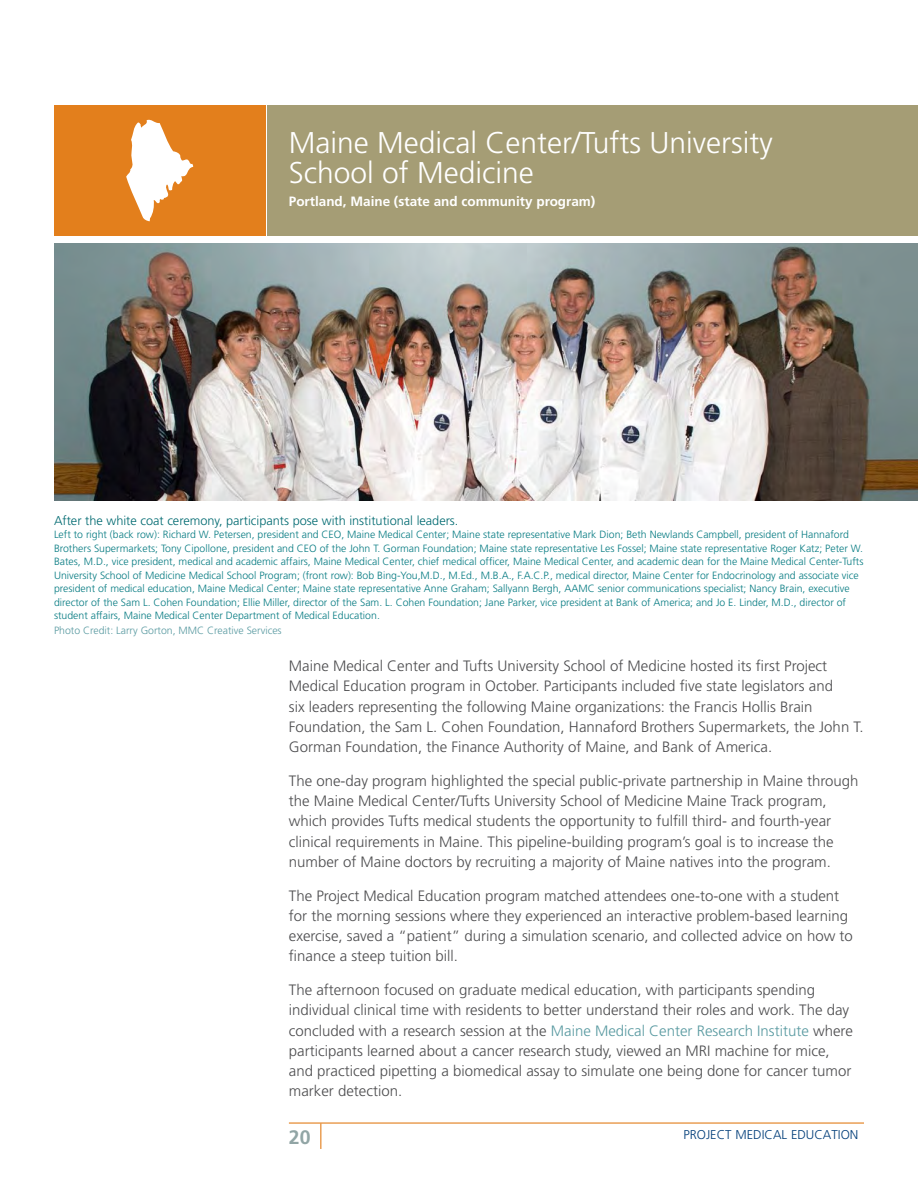
<style>
.page{position:relative;width:918px;height:1188px;background:#fff}
.page>*{position:absolute;margin:0;border:0;box-sizing:border-box;transform-origin:0 0}
.t1{font:300 30px/30px "Frutiger";color:#fff}
.t2{font:700 19.5px "Frutiger";color:#91a5a5}
.t3{font:300 15px/20.2px "Frutiger";color:#4d4d4f}
.t4{font:700 13.5px "Frutiger";color:#fff}
.t5{font:300 12.75px "Frutiger";color:#006a71}
.t6{font:300 12.75px "Frutiger";color:#003d79}
.t7{font:300 10.5px/13.5px "Frutiger";color:#067b82}
.t8{font:300 10.5px "Frutiger";color:#599aa1}
.s1{color:#599aa1}
</style>
<div class="page">
<hr style="left:289px;top:1122px;width:575px;height:2px;background:#e37f1c">
<svg style="left:320px;top:1123px;width:1px;height:26px"></svg>
<div style="left:268px;top:105px;width:650px;height:131px;background:#a59d75"></div>
<div style="left:54px;top:105px;width:211px;height:131px;background:#e37f1c"></div>
<svg style="left:126px;top:120px;width:67px;height:101px"></svg>
<img style="left:54px;top:243px;width:864px;height:257px">
<h1 class="t1" style="left:289px;top:128px;width:485px">Maine Medical Center/Tufts University<br>School of Medicine</h1>
<p class="t4" style="left:289px;top:194px;width:308px">Portland, Maine (state and community program)</p>
<p class="t5" style="left:54px;top:513px;width:406px">After the white coat ceremony, participants pose with institutional leaders.</p>
<p class="t7" style="left:54px;top:528px;width:811px">Left to right (back row): Richard W. Petersen, president and CEO, Maine Medical Center; Maine state representative Mark Dion; Beth Newlands Campbell, president of Hannaford Brothers Supermarkets; Tony Cipollone, president and CEO of the John T. Gorman Foundation; Maine state representative Les Fossel; Maine state representative Roger Katz; Peter W.<br>Bates, M.D., vice president, medical and academic affairs, Maine Medical Center, chief medical officer, Maine Medical Center, and academic dean for the Maine Medical Center-Tufts University School of Medicine Medical School Program; (front row): Bob Bing-You,M.D., M.Ed., M.B.A., F.A.C.P., medical director, Maine Center for Endocrinology and associate vice president of medical education, Maine Medical Center; Maine state representative Anne Graham; Sallyann Bergh, AAMC senior communications specialist; Nancy Brain, executive director of the Sam L. Cohen Foundation; Ellie Miller, director of the Sam. L. Cohen Foundation; Jane Parker, vice president at Bank of America; and Jo E. Linder, M.D., director of student affairs, Maine Medical Center Department of Medical Education.</p>
<p class="t8" style="left:54px;top:625px;width:229px">Photo Credit: Larry Gorton, MMC Creative Services</p>
<p class="t3" style="left:289px;top:656px;width:576px">Maine Medical Center and Tufts University School of Medicine hosted its first Project Medical Education program in October. Participants included five state legislators and<br>six leaders representing the following Maine organizations: the Francis Hollis Brain Foundation, the Sam L. Cohen Foundation, Hannaford Brothers Supermarkets, the John T.<br>Gorman Foundation, the Finance Authority of Maine, and Bank of America.</p>
<p class="t3" style="left:289px;top:771px;width:571px">The one-day program highlighted the special public-private partnership in Maine through the Maine Medical Center/Tufts University School of Medicine Maine Track program, which provides Tufts medical students the opportunity to fulfill third- and fourth-year clinical requirements in Maine. This pipeline-building program’s goal is to increase the number of Maine doctors by recruiting a majority of Maine natives into the program.</p>
<p class="t3" style="left:289px;top:885px;width:565px">The Project Medical Education program matched attendees one-to-one with a student for the morning sessions where they experienced an interactive problem-based learning exercise, saved a “patient” during a simulation scenario, and collected advice on how to finance a steep tuition bill.</p>
<p class="t3" style="left:289px;top:980px;width:565px">The afternoon focused on graduate medical education, with participants spending individual clinical time with residents to better understand their roles and work. The day concluded with a research session at the <span class="s1">Maine Medical Center Research Institute</span> where participants learned about a cancer research study, viewed an MRI machine for mice, and practiced pipetting a biomedical assay to simulate one being done for cancer tumor marker detection.</p>
<h2 class="t2" style="left:289px;top:1126px;width:23px">20</h2>
<p class="t6" style="left:683px;top:1127px;width:15px">Project</p>
<p class="t6" style="left:735px;top:1127px;width:19px">Medical</p>
<p class="t6" style="left:791px;top:1127px;width:15px">Education</p>
</div>
